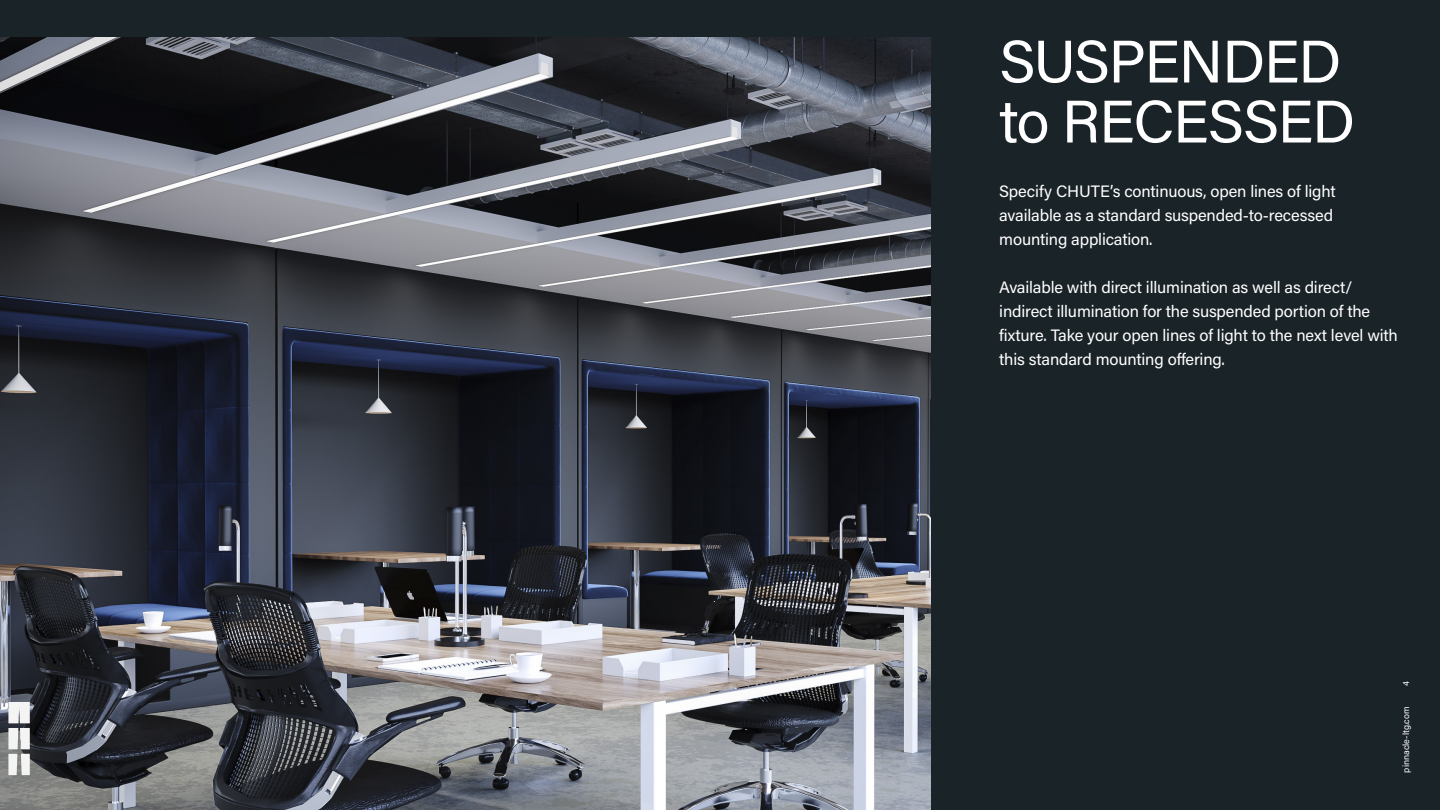
<style>
.page{position:relative;width:1440px;height:810px;background:#1a2328}
.page>*{position:absolute;margin:0;border:0;box-sizing:border-box;transform-origin:0 0}
.t1{font:60px "Acumin Pro";letter-spacing:-.025em;color:#fff}
.t2{font:16.5px/24px "Acumin Pro";letter-spacing:-.01em;color:#fff}
.t3{font:9px "Acumin Pro";color:#fff}
</style>
<div class="page">
<img style="left:0;top:38px;width:931px;height:772px">
<svg style="left:8px;top:702px;width:22px;height:73px"></svg>
<p class="t1" style="left:999px;top:20px;width:344px">SUSPENDED</p>
<p class="t1" style="left:999px;top:80px;width:357px">to RECESSED</p>
<p class="t2" style="left:999px;top:178px;width:338px">Specify CHUTE’s continuous, open lines of light available as a standard suspended-to-recessed mounting application.</p>
<p class="t2" style="left:999px;top:274px;width:400px">Available with direct illumination as well as direct/ indirect illumination for the suspended portion of the fixture. Take your open lines of light to the next level with this standard mounting offering.</p>
<p class="t3" style="left:1400px;top:686px;width:6px;rotate:-90deg">4</p>
<p class="t3" style="left:1400px;top:772px;width:68px;rotate:-90deg">pinnacle-ltg.com</p>
</div>
